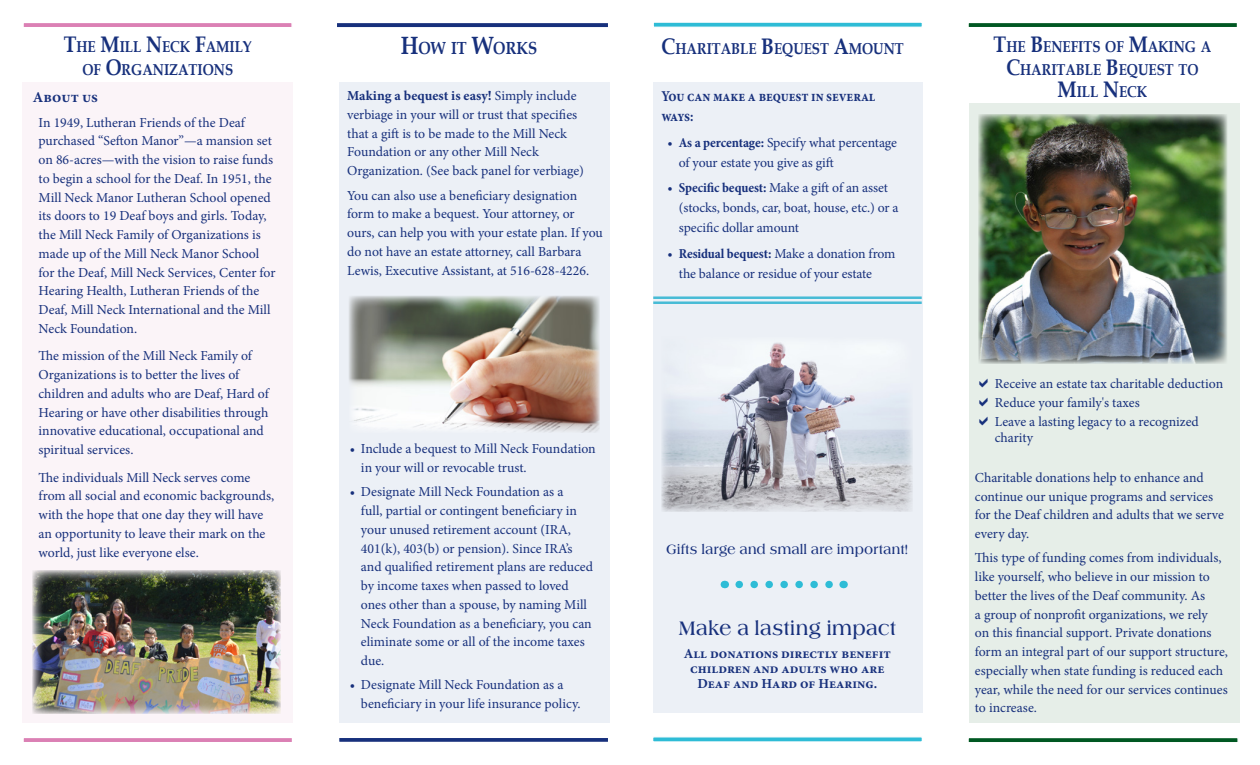
<style>
.page{position:relative;width:1260px;height:765px;background:#fff}
.page>*{position:absolute;margin:0;border:0;box-sizing:border-box;transform-origin:0 0}
.t1{font:700 20px "Almeria";color:#17307c;scale:.9 1}
.t2{font:700 17.5px "Book Antiqua";color:#17307c;scale:.85 1}
.t3{font:700 15.75px/22.5px "Book Antiqua";color:#17307c;text-align:center;scale:.85 1}
.t4{font:700 15px/20px "Minion Pro";letter-spacing:-.005em;color:#17307c;scale:.88 1}
.t5{font:700 15px "Minion Pro";letter-spacing:-.005em;color:#17307c}
.t6{font:13.75px/18.8px "Minion Pro";letter-spacing:-.005em;color:#17307c}
.t7{font:700 13.75px/15px "Minion Pro";color:#17307c;text-align:center}
.t8{font:700 13.75px "Almeria";color:#17307c;scale:.9 1}
.s1{font-size:22.5px}
.s2{font-size:25px}
.s3{font-weight:700;font-stretch:condensed}
.s4{font-weight:700}
</style>
<div class="page">
<div style="left:22px;top:82px;width:271px;height:640px;background:#fbf4f8"></div>
<div style="left:339px;top:82px;width:270px;height:640px;background:#ecf0f6"></div>
<svg style="left:23px;top:23px;width:269px;height:4px"></svg>
<div style="left:653px;top:82px;width:270px;height:631px;background:#ecf0f6"></div>
<svg style="left:339px;top:738px;width:269px;height:4px"></svg>
<svg style="left:23px;top:738px;width:269px;height:4px"></svg>
<svg style="left:337px;top:23px;width:271px;height:5px"></svg>
<div style="left:652px;top:736px;width:271px;height:7px;background:#2ebcd6;border:1px solid #fff"></div>
<svg style="left:653px;top:22px;width:269px;height:5px"></svg>
<svg style="left:739px;top:581px;width:94px;height:7px"></svg>
<img style="left:33px;top:571px;width:248px;height:143px">
<svg style="left:968px;top:23px;width:269px;height:4px"></svg>
<svg style="left:968px;top:738px;width:270px;height:4px"></svg>
<div style="left:969px;top:103px;width:270px;height:619px;background:#e6eee8"></div>
<img style="left:979px;top:114px;width:248px;height:250px">
<img style="left:349px;top:296px;width:250px;height:137px">
<img style="left:661px;top:343px;width:252px;height:168px">
<p class="t3" style="left:64px;top:35px;width:223px"><span class="s1">T</span>HE <span class="s1">M</span>ILL <span class="s1">N</span>ECK <span class="s1">F</span>AMILY<br>OF <span class="s1">O</span>RGANIZATIONS</p>
<p class="t2" style="left:401px;top:37px;width:162px"><span class="s2">H</span>OW IT <span class="s2">W</span>ORKS</p>
<p class="t3" style="left:662px;top:37px;width:286px"><span class="s1">C</span>HARITABLE <span class="s1">B</span>EQUEST <span class="s1">A</span>MOUNT</p>
<p class="t4" style="left:661px;top:86px;width:245px">You can make a bequest in several ways:</p>
<p class="t6" style="left:679px;top:132px;width:220px;line-height:20px;text-indent:-11px"><span class="s3">• As a percentage:</span> Specify what percentage of your estate you give as gift</p>
<p class="t6" style="left:679px;top:178px;width:221px;line-height:20px;text-indent:-11px"><span class="s3">• Specific bequest:</span> Make a gift of an asset (stocks, bonds, car, boat, house, etc.) or a specific dollar amount</p>
<p class="t6" style="left:679px;top:244px;width:218px;line-height:20px;text-indent:-11px"><span class="s3">• Residual bequest:</span> Make a donation from the balance or residue of your estate</p>
<p class="t6" style="left:347px;top:87px;width:238px"><span class="s4">Making a bequest is easy!</span> Simply include verbiage in your will or trust that specifies that a gift is to be made to the Mill Neck Foundation or any other Mill Neck Organization. (See back panel for verbiage)</p>
<p class="t6" style="left:347px;top:186px;width:257px">You can also use a beneficiary designation form to make a bequest. Your attorney, or ours, can help you with your estate plan. If you do not have an estate attorney, call Barbara Lewis, Executive Assistant, at 516-628-4226.</p>
<p class="t5" style="left:33px;top:87px;width:67px">About us</p>
<p class="t6" style="left:39px;top:113px;width:238px">In 1949, Lutheran Friends of the Deaf purchased “Sefton Manor”—a mansion set on 86-acres—with the vision to raise funds to begin a school for the Deaf. In 1951, the Mill Neck Manor Lutheran School opened its doors to 19 Deaf boys and girls. Today, the Mill Neck Family of Organizations is made up of the Mill Neck Manor School for the Deaf, Mill Neck Services, Center for Hearing Health, Lutheran Friends of the Deaf, Mill Neck International and the Mill Neck Foundation.</p>
<p class="t6" style="left:39px;top:347px;width:233px">The mission of the Mill Neck Family of Organizations is to better the lives of children and adults who are Deaf, Hard of Hearing or have other disabilities through innovative educational, occupational and spiritual services.</p>
<p class="t6" style="left:39px;top:468px;width:237px">The individuals Mill Neck serves come from all social and economic backgrounds, with the hope that one day they will have an opportunity to leave their mark on the world, just like everyone else.</p>
<p class="t6" style="left:361px;top:439px;width:236px;text-indent:-11px">• Include a bequest to Mill Neck Foundation in your will or revocable trust.</p>
<p class="t6" style="left:361px;top:483px;width:234px;text-indent:-11px">• Designate Mill Neck Foundation as a<br>full, partial or contingent beneficiary in your unused retirement account (IRA, 401(k), 403(b) or pension). Since IRA’s and qualified retirement plans are reduced by income taxes when passed to loved ones other than a spouse, by naming Mill Neck Foundation as a beneficiary, you can eliminate some or all of the income taxes due.</p>
<p class="t6" style="left:361px;top:676px;width:221px;text-indent:-11px">• Designate Mill Neck Foundation as a beneficiary in your life insurance policy.</p>
<p class="t8" style="left:666px;top:541px;width:270px">Gifts large and small are important!</p>
<h1 class="t1" style="left:678px;top:617px;width:244px">Make a lasting impact</h1>
<p class="t7" style="left:684px;top:646px;width:209px">All donations directly benefit children and adults who are<br>Deaf and Hard of Hearing.</p>
<p class="t3" style="left:994px;top:35px;width:258px"><span class="s1">T</span>HE <span class="s1">B</span>ENEFITS OF <span class="s1">M</span>AKING A<br><span class="s1">C</span>HARITABLE <span class="s1">B</span>EQUEST TO<br><span class="s1">M</span>ILL <span class="s1">N</span>ECK</p>
<p class="t6" style="left:995px;top:374px;width:230px">Receive an estate tax charitable deduction<br>Reduce your family's taxes<br>Leave a lasting legacy to a recognized</p>
<p class="t6" style="left:995px;top:428px;width:40px">charity</p>
<p class="t6" style="left:975px;top:468px;width:251px">Charitable donations help to enhance and continue our unique programs and services for the Deaf children and adults that we serve every day.</p>
<p class="t6" style="left:975px;top:549px;width:255px">This type of funding comes from individuals, like yourself, who believe in our mission to better the lives of the Deaf community. As<br>a group of nonprofit organizations, we rely<br>on this financial support. Private donations form an integral part of our support structure, especially when state funding is reduced each year, while the need for our services continues to increase.</p>
</div>
